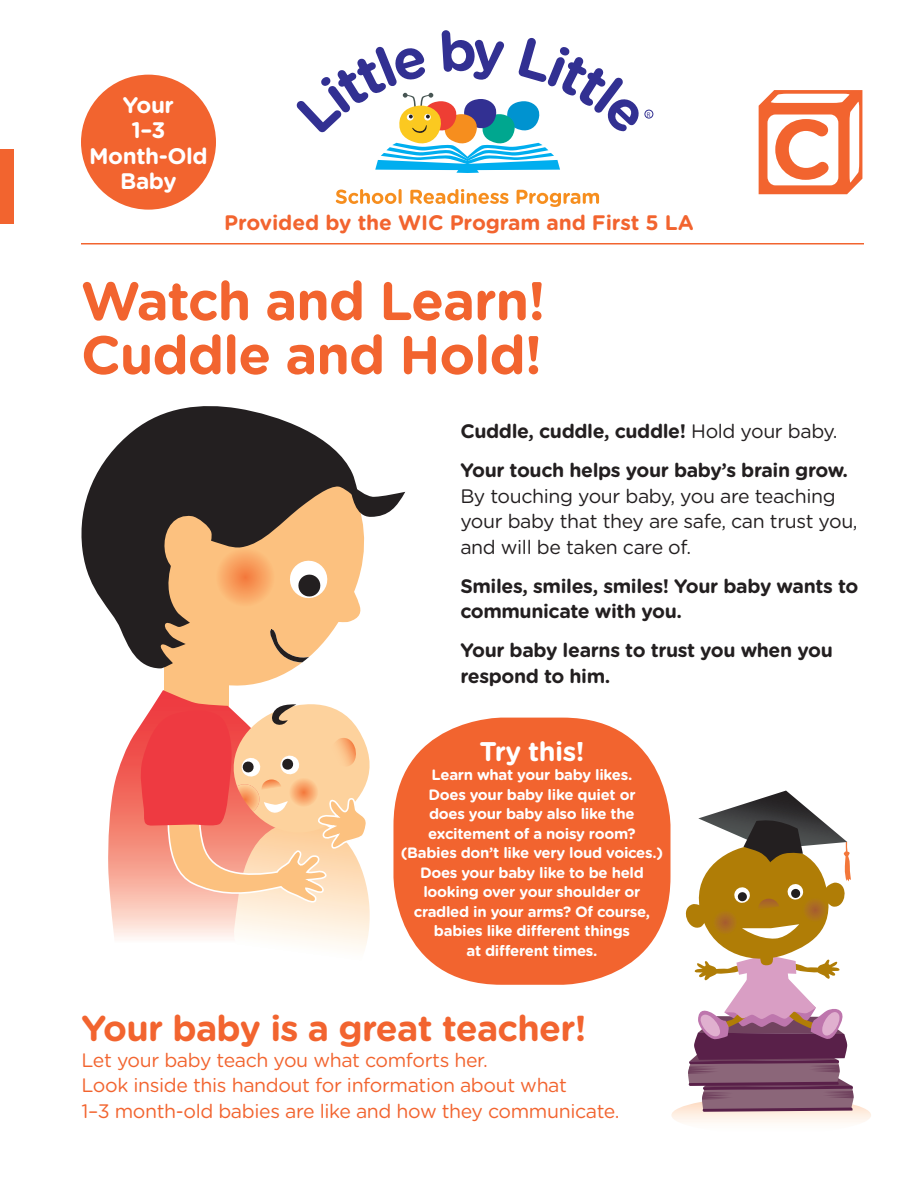
<style>
.page{position:relative;width:918px;height:1188px;background:#fff}
.page>*{position:absolute;margin:0;border:0;box-sizing:border-box;transform-origin:0 0}
.t1{font:700 84px "Gotham Rounded";color:#f2642f}
.t2{font:700 54px "Gotham Rounded";letter-spacing:-.02em;color:#f2642f}
.t3{font:700 36px "Gotham Rounded";letter-spacing:-.02em;color:#f2642f}
.t4{font:700 27px "Gotham Rounded";letter-spacing:-.02em;color:#fff}
.t5{font:700 22.5px "Gotham Rounded";letter-spacing:-.02em;color:#fff}
.t6{font:700 21px "Gotham Rounded";letter-spacing:-.005em;color:#f2642f}
.t7{font:700 19.5px/25.5px "Gotham Rounded";letter-spacing:-.02em;color:#231f20}
.t8{font:19.5px "Gotham Rounded";letter-spacing:-.02em;color:#f2642f}
.t9{font:19.5px/25.5px "Gotham Rounded";letter-spacing:-.02em;color:#231f20}
.t10{font:700 15px/19.5px "Gotham Rounded";letter-spacing:-.02em;color:#fff;text-align:center}
.t11{font:6.9px "Myriad Pro";color:#323092}
.s1{font-weight:400}
.s2{font-weight:700}
</style>
<div class="page">
<hr style="left:81px;top:243px;width:783px;height:1px;background:#f2642f">
<div style="left:0;top:150px;width:14px;height:74px;background:#f2642f"></div>
<svg style="left:759px;top:90px;width:103px;height:104px"></svg>
<div style="left:81px;top:75px;width:135px;height:135px;background:#f2642f;border-radius:50%"></div>
<div style="left:393px;top:718px;width:278px;height:267px;background:#f2642f;border-radius:108px"></div>
<svg style="left:108px;top:692px;width:121px;height:246px"></svg>
<svg style="left:156px;top:517px;width:209px;height:175px"></svg>
<svg style="left:360px;top:559px;width:3px;height:64px"></svg>
<svg style="left:360px;top:491px;width:45px;height:26px"></svg>
<svg style="left:81px;top:406px;width:279px;height:262px;fill:#231f20"></svg>
<svg style="left:155px;top:511px;width:123px;height:99px;background:#b6875b"></svg>
<svg style="left:139px;top:696px;width:231px;height:253px;background:#f7b39b"></svg>
<svg style="left:671px;top:791px;width:200px;height:332px"></svg>
<svg style="left:297px;top:30px;width:342px;height:143px"></svg>
<svg style="left:336px;top:189px;width:60px;height:15px"></svg>
<hr style="left:399px;top:189px;width:3px;height:15px;background:#f68e1e;border-radius:2px">
<svg style="left:410px;top:189px;width:98px;height:15px"></svg>
<svg style="left:517px;top:190px;width:82px;height:17px"></svg>
<div style="left:644px;top:110px;width:9px;height:9px;border:1px solid #323092;border-radius:50%"></div>
<p class="t5" style="left:123px;top:88px;width:53px">Your</p>
<p class="t5" style="left:131px;top:114px;width:36px">1–3</p>
<p class="t5" style="left:89px;top:139px;width:120px">Month-Old</p>
<p class="t5" style="left:120px;top:165px;width:58px">Baby</p>
<p class="t11" style="left:647px;top:110px;width:5px">R</p>
<p class="t6" style="left:224px;top:207px;width:471px">Provided by the WIC Program and First 5 LA</p>
<p class="t2" style="left:81px;top:261px;width:466px">Watch and Learn!</p>
<p class="t2" style="left:81px;top:315px;width:463px">Cuddle and Hold!</p>
<p class="t1" style="left:771px;top:88px;width:63px">C</p>
<p class="t7" style="left:460px;top:418px;width:379px">Cuddle, cuddle, cuddle! <span class="s1">Hold your baby.</span></p>
<p class="t9" style="left:460px;top:457px;width:399px"><span class="s2">Your touch helps your baby’s brain grow.<br></span>By touching your baby, you are teaching your baby that they are safe, can trust you, and will be taken care of.</p>
<p class="t7" style="left:460px;top:572px;width:400px">Smiles, smiles, smiles! Your baby wants to communicate with you.</p>
<p class="t7" style="left:460px;top:637px;width:374px">Your baby learns to trust you when you respond to him.</p>
<p class="t4" style="left:479px;top:731px;width:107px">Try this!</p>
<p class="t10" style="left:432px;top:764px;width:202px">Learn what your baby likes.</p>
<p class="t10" style="left:428px;top:784px;width:209px">Does your baby like quiet or</p>
<p class="t10" style="left:428px;top:803px;width:209px;text-align:left">does your baby also like the excitement of a noisy room?</p>
<p class="t10" style="left:401px;top:842px;width:264px">(Babies don’t like very loud voices.)<br>Does your baby like to be held looking over your shoulder or</p>
<p class="t10" style="left:414px;top:901px;width:238px">cradled in your arms? Of course, babies like different things</p>
<p class="t10" style="left:467px;top:940px;width:132px">at different times.</p>
<p class="t3" style="left:81px;top:1002px;width:507px">Your baby is a great teacher!</p>
<p class="t8" style="left:81px;top:1046px;width:408px">Let your baby teach you what comforts her.</p>
<p class="t8" style="left:81px;top:1072px;width:487px">Look inside this handout for information about what</p>
<p class="t8" style="left:81px;top:1097px;width:540px">1–3 month-old babies are like and how they communicate.</p>
</div>
